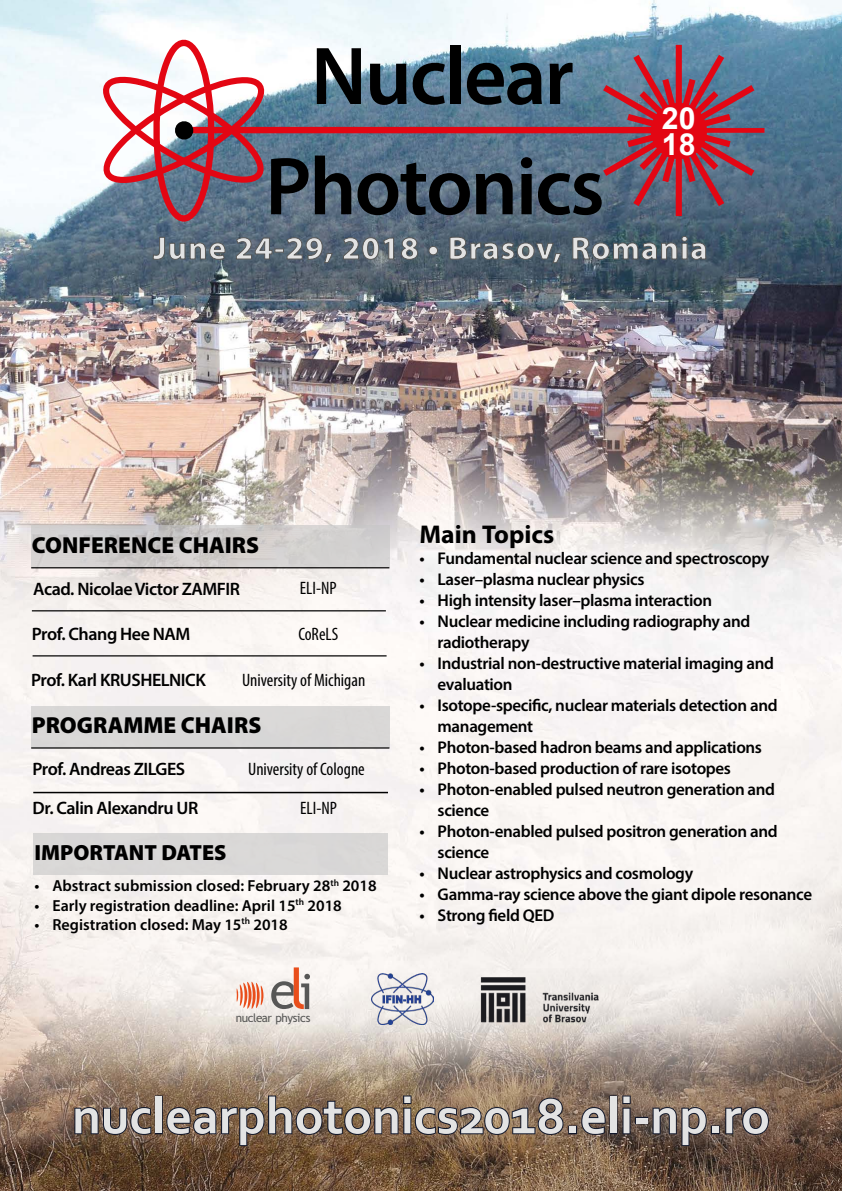
<style>
.page{position:relative;width:842px;height:1191px;background:#fff}
.page>*{position:absolute;margin:0;border:0;box-sizing:border-box;transform-origin:0 0}
.t1{font:700 52px "Corbel";color:#e3e3e3}
.t2{font:700 36px "Myriad Arabic";color:#000}
.t3{font:700 30.3px "Arial";color:#fff}
.t4{font:900 23.2px "Myriad Pro";color:#000}
.t5{font:900 22px "Myriad Pro";color:#000}
.t6{font:600 18px "Myriad Pro";letter-spacing:-.025em;color:#000}
.t7{font:condensed 18px "Myriad Pro";color:#000}
.t8{font:600 17px/21px "Myriad Pro";letter-spacing:-.02em;color:#000}
.t9{font:600 16px "Myriad Pro";color:#000}
.t10{font:11.7px "Trebuchet MS";letter-spacing:-.04em;color:#575756}
</style>
<div class="page">
<img style="left:0;top:0;width:842px;height:1191px">
<svg style="left:73px;top:1105px;width:80px;height:31px;background:#5e4e45"></svg>
<div style="left:155px;top:1095px;width:8px;height:39px;border:2px solid #11172a"></div>
<svg style="left:165px;top:1094px;width:400px;height:53px;background:#6f5a49"></svg>
<div style="left:568px;top:1125px;width:9px;height:9px;border:2px solid #11172a"></div>
<svg style="left:580px;top:1105px;width:27px;height:31px"></svg>
<div style="left:609px;top:1095px;width:8px;height:39px;border:2px solid #11172a"></div>
<svg style="left:621px;top:1094px;width:11px;height:41px"></svg>
<div style="left:635px;top:1116px;width:13px;height:8px;border:2px solid #11172a"></div>
<svg style="left:651px;top:1105px;width:57px;height:42px;background:#574944"></svg>
<div style="left:711px;top:1125px;width:9px;height:9px;border:2px solid #11172a"></div>
<svg style="left:724px;top:1105px;width:46px;height:31px"></svg>
<div style="left:661px;top:128px;width:103px;height:5px;background:#e30613"></div>
<svg style="left:87px;top:26px;width:674px;height:238px"></svg>
<svg style="left:31px;top:525px;width:358px;height:42px;background:#cfcdcc"></svg>
<div style="left:33px;top:832px;width:355px;height:42px;background:#d9d7d7"></div>
<div style="left:31px;top:706px;width:358px;height:41px;background:#d8d7d6"></div>
<hr style="left:33px;top:792px;width:355px;height:1px;background:#000">
<hr style="left:33px;top:655px;width:354px;height:1px;background:#000">
<hr style="left:31px;top:567px;width:358px;height:1px;background:#000">
<hr style="left:31px;top:747px;width:358px;height:1px;background:#000">
<hr style="left:32px;top:610px;width:354px;height:1px;background:#000">
<svg style="left:271px;top:967px;width:39px;height:42px"></svg>
<svg style="left:236px;top:981px;width:27px;height:28px"></svg>
<img style="left:463px;top:968px;width:157px;height:64px">
<img style="left:371px;top:973px;width:63px;height:51px">
<h3 class="t3" style="left:662px;top:97px;width:35px">20</h3>
<h3 class="t3" style="left:662px;top:123px;width:35px">18</h3>
<h3 class="t4" style="left:32px;top:532px;width:229px">CONFERENCE CHAIRS</h3>
<p class="t6" style="left:33px;top:577px;width:208px">Acad. Nicolae Victor ZAMFIR</p>
<p class="t7" style="left:300px;top:577px;width:38px">ELI-NP</p>
<p class="t7" style="left:298px;top:623px;width:41px">CoReLS</p>
<p class="t7" style="left:242px;top:669px;width:125px">University of Michigan</p>
<p class="t6" style="left:32px;top:622px;width:160px">Prof. Chang Hee NAM</p>
<p class="t6" style="left:31px;top:668px;width:176px">Prof. Karl KRUSHELNICK</p>
<h3 class="t4" style="left:32px;top:712px;width:231px">PROGRAMME CHAIRS</h3>
<p class="t6" style="left:33px;top:757px;width:154px">Prof. Andreas ZILGES</p>
<p class="t7" style="left:248px;top:758px;width:118px">University of Cologne</p>
<p class="t6" style="left:33px;top:797px;width:167px">Dr. Calin Alexandru UR</p>
<p class="t7" style="left:300px;top:797px;width:38px">ELI-NP</p>
<p class="t5" style="left:34px;top:840px;width:194px">IMPORTANT DATES</p>
<p class="t9" style="left:34px;top:875px;width:344px">• Abstract submission closed: February 28<sup>th</sup> 2018</p>
<p class="t9" style="left:34px;top:895px;width:309px">• Early registration deadline: April 15<sup>th</sup> 2018</p>
<p class="t9" style="left:34px;top:914px;width:255px">• Registration closed: May 15<sup>th</sup> 2018</p>
<p class="t10" style="left:236px;top:1011px;width:76px">nuclear physics</p>
<h2 class="t2" style="left:420px;top:510px;width:136px">Main Topics</h2>
<p class="t8" style="left:420px;top:548px;width:351px">• Fundamental nuclear science and spectroscopy</p>
<p class="t8" style="left:420px;top:569px;width:227px">• Laser–plasma nuclear physics</p>
<p class="t8" style="left:420px;top:590px;width:294px">• High intensity laser–plasma interaction</p>
<p class="t8" style="left:438px;top:611px;width:314px;text-indent:-18px">• Nuclear medicine including radiography and radiotherapy</p>
<p class="t8" style="left:438px;top:653px;width:338px;text-indent:-18px">• Industrial non-destructive material imaging and evaluation</p>
<p class="t8" style="left:438px;top:694px;width:342px;text-indent:-18px">• Isotope-specific, nuclear materials detection and management</p>
<p class="t8" style="left:420px;top:736px;width:344px">• Photon-based hadron beams and applications</p>
<p class="t8" style="left:420px;top:757px;width:313px">• Photon-based production of rare isotopes</p>
<p class="t8" style="left:438px;top:778px;width:339px;text-indent:-18px">• Photon-enabled pulsed neutron generation and science</p>
<p class="t8" style="left:438px;top:820px;width:341px;text-indent:-18px">• Photon-enabled pulsed positron generation and science</p>
<p class="t8" style="left:420px;top:862px;width:275px">• Nuclear astrophysics and cosmology</p>
<p class="t8" style="left:420px;top:883px;width:394px">• Gamma-ray science above the giant dipole resonance</p>
<p class="t8" style="left:420px;top:904px;width:136px">• Strong field QED</p>
<h1 class="t1" style="left:72px;top:1083px;width:699px">nuclearphotonics2018.eli-np.ro</h1>
</div>
